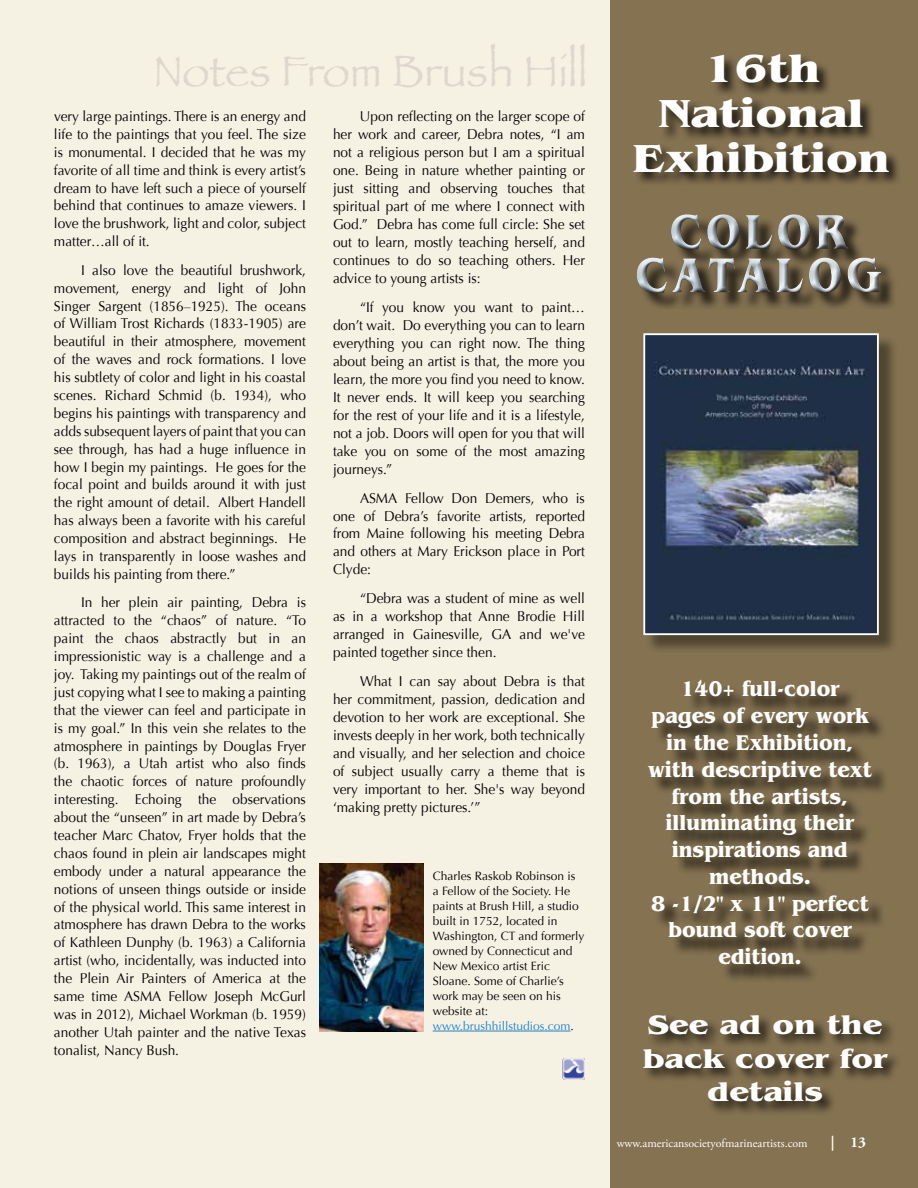
<style>
.page{position:relative;width:918px;height:1188px;background:#f5f1e3}
.page>*{position:absolute;margin:0;border:0;box-sizing:border-box;transform-origin:0 0}
.t1{font:700 51.15px/43.3px "Benguiat";letter-spacing:.11em;color:#fff;text-align:center;scale:.85 1}
.t2{font:45px "Papyrus";color:#ded7cd}
.t3{font:700 40.95px/44.7px "Benguiat";color:#fff;text-align:center;scale:1.17 1}
.t4{font:700 27.9px/33.5px "Benguiat";color:#fff;text-align:center;scale:1.17 1}
.t5{font:700 22.35px/26.8px "Benguiat";color:#fff;text-align:center;scale:.93 1}
.t6{font:700 15px "Adobe Garamond Pro";color:#fff}
.t7{font:14.25px/18px "Optima";color:#000;text-align:justify;scale:.96 1}
.t8{font:14.1px/17.9px "Optima";color:#000;text-align:justify}
.t9{font:12px/15px "Optima";color:#000}
.t10{font:12px "Adobe Garamond Pro";letter-spacing:-.005em;color:#fff}
.s1{color:#2383c6}
</style>
<div class="page">
<hr style="left:433px;top:1031px;width:138px;height:1px;background:#2383c6">
<img style="left:320px;top:864px;width:104px;height:168px">
<img style="left:563px;top:1058px;width:22px;height:22px">
<div style="left:611px;top:0;width:307px;height:1188px;background:#847251"></div>
<div style="left:632px;top:52px;width:270px;height:134px;background:#000;opacity:.78"></div>
<div style="left:642px;top:1013px;width:259px;height:103px;background:#000;opacity:.78"></div>
<div style="left:639px;top:216px;width:259px;height:94px;background:#000;opacity:.75"></div>
<div style="left:622px;top:202px;width:273px;height:103px;background:#000;opacity:.4"></div>
<div style="left:631px;top:209px;width:254px;height:85px;background:#847251"></div>
<div style="left:635px;top:211px;width:251px;height:88px;background:#000;opacity:.75"></div>
<div style="left:646px;top:336px;width:252px;height:318px;background:#000;opacity:.4"></div>
<img style="left:646px;top:336px;width:230px;height:296px">
<div style="left:643px;top:333px;width:236px;height:302px;border:2px solid #fff"></div>
<div style="left:651px;top:682px;width:238px;height:300px;background:#000;opacity:.75"></div>
<h2 class="t2" style="left:153px;top:44px;width:436px">Notes From Brush Hill</h2>
<p class="t8" style="left:54px;top:108px;width:254px">very large paintings. There is an energy and life to the paintings that you feel. The size is monumental. I decided that he was my favorite of all time and think is every artist’s dream to have left such a piece of yourself behind that continues to amaze viewers. I love the brushwork, light and color, subject matter…all of it.</p>
<p class="t8" style="left:54px;top:261px;width:254px;text-indent:27px">I also love the beautiful brushwork, movement, energy and light of John Singer Sargent (1856–1925). The oceans of William Trost Richards (1833-1905) are beautiful in their atmosphere, movement of the waves and rock formations. I love his subtlety of color and light in his coastal scenes. Richard Schmid (b. 1934), who begins his paintings with transparency and adds subsequent layers of paint that you can see through, has had a huge influence in how I begin my paintings. He goes for the focal point and builds around it with just the right amount of detail. Albert Handell has always been a favorite with his careful composition and abstract beginnings. He lays in transparently in loose washes and builds his painting from there.”</p>
<p class="t8" style="left:54px;top:594px;width:254px;text-indent:27px">In her plein air painting, Debra is attracted to the “chaos” of nature. “To paint the chaos abstractly but in an impressionistic way is a challenge and a joy. Taking my paintings out of the realm of just copying what I see to making a painting that the viewer can feel and participate in is my goal.” In this vein she relates to the atmosphere in paintings by Douglas Fryer (b. 1963), a Utah artist who also finds the chaotic forces of nature profoundly interesting. Echoing the observations about the “unseen” in art made by Debra’s teacher Marc Chatov, Fryer holds that the chaos found in plein air landscapes might embody under a natural appearance the notions of unseen things outside or inside of the physical world. This same interest in atmosphere has drawn Debra to the works of Kathleen Dunphy (b. 1963) a California artist (who, incidentally, was inducted into the Plein Air Painters of America at the same time ASMA Fellow Joseph McGurl was in 2012), Michael Workman (b. 1959) another Utah painter and the native Texas tonalist, Nancy Bush.</p>
<p class="t8" style="left:360px;top:107px;width:227px">Upon reflecting on the larger scope of</p>
<p class="t7" style="left:333px;top:125px;width:264px">her work and career, Debra notes, “I am not a religious person but I am a spiritual one. Being in nature whether painting or just sitting and observing touches that spiritual part of me where I connect with God.” Debra has come full circle: She set out to learn, mostly teaching herself, and continues to do so teaching others. Her advice to young artists is:</p>
<p class="t7" style="left:333px;top:298px;width:264px;text-indent:27px">“If you know you want to paint… don’t wait. Do everything you can to learn everything you can right now. The thing about being an artist is that, the more you learn, the more you find you need to know.<br>It never ends. It will keep you searching for the rest of your life and it is a lifestyle, not a job. Doors will open for you that will take you on some of the most amazing journeys.”</p>
<p class="t7" style="left:333px;top:489px;width:264px;text-indent:27px">ASMA Fellow Don Demers, who is one of Debra’s favorite artists, reported from Maine following his meeting Debra and others at Mary Erickson place in Port Clyde:</p>
<p class="t7" style="left:333px;top:590px;width:264px;text-indent:27px">“Debra was a student of mine as well as in a workshop that Anne Brodie Hill arranged in Gainesville, GA and we've painted together since then.</p>
<p class="t7" style="left:333px;top:672px;width:264px;text-indent:27px">What I can say about Debra is that her commitment, passion, dedication and devotion to her work are exceptional. She invests deeply in her work, both technically and visually, and her selection and choice of subject usually carry a theme that is very important to her. She's way beyond ‘making pretty pictures.’”</p>
<p class="t9" style="left:433px;top:868px;width:153px">Charles Raskob Robinson is<br>a Fellow of the Society. He paints at Brush Hill, a studio built in 1752, located in<br>Washington, CT and formerly owned by Connecticut and<br>New Mexico artist Eric<br>Sloane. Some of Charlie’s work may be seen on his website at: <span class="s1">www.brushhillstudios.com</span>.</p>
<h3 class="t3" style="left:633px;top:47px;width:220px">16th<br>National<br>Exhibition</h3>
<h1 class="t1" style="left:636px;top:210px;width:291px">COLOR<br>CATALOG</h1>
<h3 class="t5" style="left:648px;top:676px;width:242px">140+ full-color pages of every work in the Exhibition, with descriptive text from the artists, illuminating their inspirations and methods.<br>8 -1/2" x 11" perfect bound soft cover edition.</h3>
<h3 class="t4" style="left:642px;top:1008px;width:211px">See ad on the back cover for details</h3>
<p class="t10" style="left:617px;top:1136px;width:193px">www.americansocietyofmarineartists.com</p>
<p class="t6" style="left:831px;top:1133px;width:37px">| 13</p>
</div>
